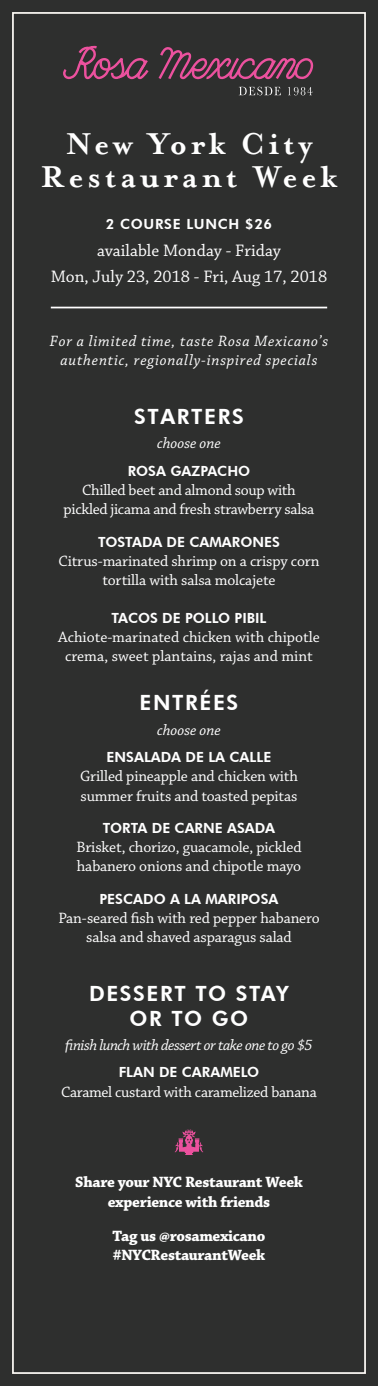
<style>
.page{position:relative;width:378px;height:1386px;background:#2e2f2e}
.page>*{position:absolute;margin:0;border:0;box-sizing:border-box;transform-origin:0 0}
.t1{font:700 35px/33.2px "Mrs Eaves";letter-spacing:.11em;color:#fff;text-align:center}
.body_copy{font:800 21px/24.5px "Futura BT";letter-spacing:.075em;color:#fff;text-align:center}
.t2{font:17.5px/26.2px "Chaparral Pro";color:#fff;text-align:center}
.body_copy-2{font:15.75px/19.2px "Chaparral Pro";letter-spacing:-.01em;color:#fff;text-align:center}
.body_copy-3{font:700 15.75px/19.2px "Chaparral Pro";letter-spacing:-.02em;color:#fff;text-align:center}
.body_copy-4{font:italic 15.75px/19.2px "Chaparral Pro";letter-spacing:.05em;color:#fff;text-align:center}
.subheader{font:15.75px/19.2px "Chaparral Pro";color:#fff;text-align:center}
.body_copy-5{font:italic 15.75px "Chaparral Pro";letter-spacing:-.03em;color:#fff}
.body_copy-6{font:italic 15.75px "Chaparral Pro";color:#fff}
.body_copy-7{font:800 14px "Futura BT";color:#fff}
.body_copy-8{font:800 14px "Futura BT";letter-spacing:.05em;color:#fff}
</style>
<div class="page">
<div style="left:12px;top:12px;width:354px;height:1362px;border:2px solid #fbf8f3"></div>
<hr style="left:51px;top:307px;width:276px;height:1px;background:#fff">
<svg style="left:175px;top:1129px;width:28px;height:25px"></svg>
<svg style="left:239px;top:87px;width:42px;height:8px"></svg>
<svg style="left:288px;top:87px;width:25px;height:8px"></svg>
<svg style="left:63px;top:46px;width:86px;height:33px"></svg>
<svg style="left:159px;top:47px;width:155px;height:33px"></svg>
<p class="t1" style="left:41px;top:126px;width:298px">New York City<br>Restaurant Week</p>
<p class="body_copy-8" style="left:106px;top:216px;width:168px">2 COURSE LUNCH $26</p>
<p class="t2" style="left:51px;top:238px;width:278px">available Monday - Friday<br>Mon, July 23, 2018 - Fri, Aug 17, 2018</p>
<p class="body_copy-4" style="left:50px;top:332px;width:280px">For a limited time, taste Rosa Mexicano’s authentic, regionally-inspired specials</p>
<p class="body_copy" style="left:134px;top:404px;width:111px">STARTERS</p>
<p class="body_copy-6" style="left:157px;top:435px;width:65px">choose one</p>
<p class="body_copy-7" style="left:128px;top:462px;width:124px">ROSA GAZPACHO</p>
<p class="body_copy-2" style="left:64px;top:481px;width:252px">Chilled beet and almond soup with pickled jicama and fresh strawberry salsa</p>
<p class="body_copy-7" style="left:98px;top:533px;width:183px">TOSTADA DE CAMARONES</p>
<p class="body_copy-2" style="left:58px;top:552px;width:263px">Citrus-marinated shrimp on a crispy corn tortilla with salsa molcajete</p>
<p class="body_copy-7" style="left:111px;top:609px;width:157px">TACOS DE POLLO PIBIL</p>
<p class="subheader" style="left:58px;top:628px;width:263px">Achiote-marinated chicken with chipotle crema, sweet plantains, rajas and mint</p>
<p class="body_copy" style="left:140px;top:691px;width:100px">ENTRÉES</p>
<p class="body_copy-6" style="left:157px;top:721px;width:65px">choose one</p>
<p class="body_copy-7" style="left:107px;top:749px;width:166px">ENSALADA DE LA CALLE</p>
<p class="body_copy-2" style="left:80px;top:767px;width:219px;text-align:left">Grilled pineapple and chicken with summer fruits and toasted pepitas</p>
<p class="body_copy-7" style="left:103px;top:819px;width:174px">TORTA DE CARNE ASADA</p>
<p class="body_copy-2" style="left:76px;top:838px;width:227px;text-align:left">Brisket, chorizo, guacamole, pickled habanero onions and chipotle mayo</p>
<p class="body_copy-7" style="left:99px;top:890px;width:181px">PESCADO A LA MARIPOSA</p>
<p class="body_copy-2" style="left:58px;top:909px;width:263px">Pan-seared fish with red pepper habanero salsa and shaved asparagus salad</p>
<p class="body_copy" style="left:89px;top:981px;width:202px">DESSERT TO STAY<br>OR TO GO</p>
<p class="body_copy-5" style="left:65px;top:1036px;width:249px">finish lunch with dessert or take one to go $5</p>
<p class="body_copy-7" style="left:119px;top:1064px;width:142px">FLAN DE CARAMELO</p>
<p class="body_copy-2" style="left:61px;top:1083px;width:257px">Caramel custard with caramelized banana</p>
<p class="body_copy-3" style="left:75px;top:1173px;width:229px">Share your NYC Restaurant Week experience with friends</p>
<p class="body_copy-3" style="left:113px;top:1227px;width:154px;text-align:left">Tag us @rosamexicano #NYCRestaurantWeek</p>
</div>
